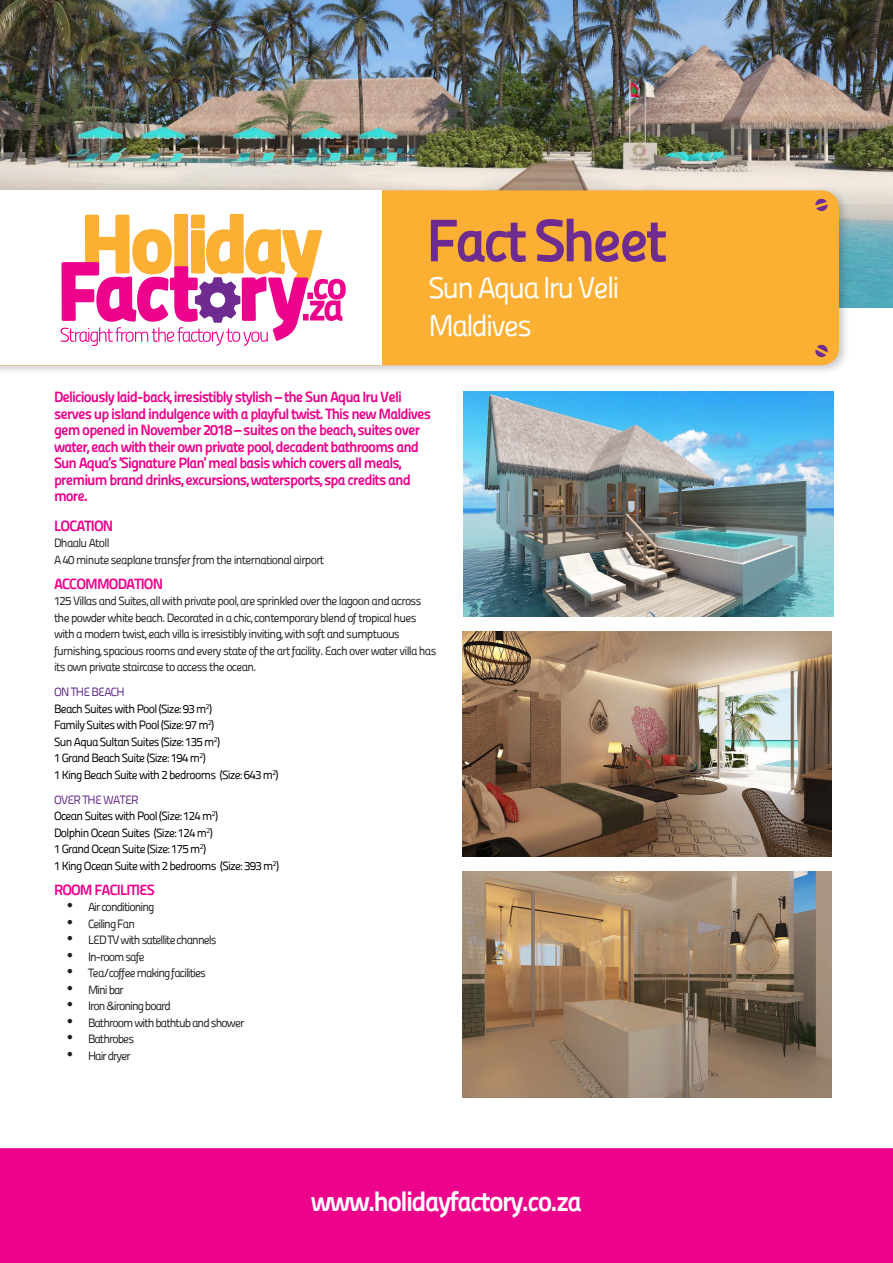
<style>
.page{position:relative;width:893px;height:1263px;background:#fff}
.page>*{position:absolute;margin:0;border:0;box-sizing:border-box;transform-origin:0 0}
.t1{font:60px "Panefresco 800 wt";letter-spacing:-.06em;color:#6e2c91}
.t2{font:30px "Panefresco 400 wt";letter-spacing:-.06em;color:#fff}
.t3{font:27.75px "Panefresco 800 wt";letter-spacing:-.06em;color:#fff}
.t4{font:15px/16.5px "Panefresco 800 wt";letter-spacing:-.06em;color:#ed028c}
.t5{font:12px/16.5px "Panefresco 400 wt";letter-spacing:-.06em;color:#231f20}
.t6{font:12px "Panefresco 400 wt";letter-spacing:-.06em;color:#000}
.t7{font:12px "Panefresco 400 wt";letter-spacing:-.08em;color:#231f20}
.t8{font:12px "Panefresco 400 wt";letter-spacing:-.06em;color:#5e2584}
.s1{font-family:"Times New Roman";font-size:18px}
</style>
<div class="page">
<img style="left:0;top:0;width:893px;height:308px">
<div style="left:0;top:1148px;width:893px;height:115px;background:#ed028c"></div>
<div style="left:0;top:185px;width:850px;height:191px;background:#231f20;opacity:.25"></div>
<div style="left:381px;top:190px;width:458px;height:175px;background:#fbb033"></div>
<svg style="left:815px;top:198px;width:13px;height:14px"></svg>
<svg style="left:815px;top:344px;width:13px;height:14px"></svg>
<div style="left:0;top:190px;width:381px;height:175px;background:#fff"></div>
<svg style="left:61px;top:214px;width:285px;height:132px"></svg>
<img style="left:463px;top:391px;width:370px;height:226px">
<img style="left:462px;top:631px;width:370px;height:226px">
<img style="left:462px;top:872px;width:370px;height:225px">
<p class="t1" style="left:426px;top:194px;width:242px">Fact Sheet</p>
<p class="t2" style="left:428px;top:265px;width:193px">Sun Aqua Iru Veli</p>
<p class="t2" style="left:428px;top:303px;width:105px">Maldives</p>
<p class="t4" style="left:54px;top:388px;width:379px">Deliciously laid-back, irresistibly stylish – the Sun Aqua Iru Veli serves up island indulgence with a playful twist. This new Maldives gem opened in November 2018 – suites on the beach, suites over water, each with their own private pool, decadent bathrooms and Sun Aqua’s ‘Signature Plan’ meal basis which covers all meals, premium brand drinks, excursions, watersports, spa credits and more.</p>
<p class="t4" style="left:54px;top:516px;width:61px">LOCATION</p>
<p class="t5" style="left:54px;top:534px;width:57px">Dhaalu Atoll</p>
<p class="t5" style="left:54px;top:551px;width:272px">A 40 minute seaplane transfer from the international airport</p>
<p class="t4" style="left:54px;top:574px;width:111px">ACCOMMODATION</p>
<p class="t5" style="left:54px;top:592px;width:384px">125 Villas and Suites, all with private pool, are sprinkled over the lagoon and across the powder white beach. Decorated in a chic, contemporary blend of tropical hues with a modern twist, each villa is irresistibly inviting, with soft and sumptuous furnishing, spacious rooms and every state of the art facility. Each over water villa has its own private staircase to access the ocean.</p>
<p class="t8" style="left:54px;top:683px;width:72px">ON THE BEACH</p>
<p class="t6" style="left:54px;top:700px;width:160px">Beach Suites with Pool (Size: 93 m<sup>2</sup>)</p>
<p class="t6" style="left:54px;top:716px;width:162px">Family Suites with Pool (Size: 97 m<sup>2</sup>)</p>
<p class="t6" style="left:54px;top:733px;width:168px">Sun Aqua Sultan Suites (Size: 135 m<sup>2</sup>)</p>
<p class="t6" style="left:54px;top:749px;width:153px">1 Grand Beach Suite (Size: 194 m<sup>2</sup>)</p>
<p class="t6" style="left:54px;top:766px;width:226px">1 King Beach Suite with 2 bedrooms (Size: 643 m<sup>2</sup>)</p>
<p class="t8" style="left:54px;top:791px;width:86px">OVER THE WATER</p>
<p class="t6" style="left:54px;top:807px;width:166px">Ocean Suites with Pool (Size: 124 m<sup>2</sup>)</p>
<p class="t6" style="left:54px;top:824px;width:160px">Dolphin Ocean Suites (Size: 124 m<sup>2</sup>)</p>
<p class="t6" style="left:54px;top:840px;width:154px">1 Grand Ocean Suite (Size: 175 m<sup>2</sup>)</p>
<p class="t6" style="left:54px;top:857px;width:227px">1 King Ocean Suite with 2 bedrooms (Size: 393 m<sup>2</sup>)</p>
<p class="t4" style="left:54px;top:880px;width:102px">ROOM FACILITIES</p>
<p class="t7" style="left:67px;top:898px;width:89px"><span class="s1">•</span> Air conditioning</p>
<p class="t7" style="left:67px;top:915px;width:70px"><span class="s1">•</span> Ceiling Fan</p>
<p class="t7" style="left:67px;top:931px;width:151px"><span class="s1">•</span> LED TV with satellite channels</p>
<p class="t7" style="left:67px;top:948px;width:80px"><span class="s1">•</span> In-room safe</p>
<p class="t7" style="left:67px;top:964px;width:141px"><span class="s1">•</span> Tea/coffee making facilities</p>
<p class="t5" style="left:67px;top:981px;width:59px"><span class="s1">•</span> Mini bar</p>
<p class="t7" style="left:67px;top:997px;width:106px"><span class="s1">•</span> Iron &amp;ironing board</p>
<p class="t7" style="left:67px;top:1014px;width:179px"><span class="s1">•</span> Bathroom with bathtub and shower</p>
<p class="t7" style="left:67px;top:1030px;width:69px"><span class="s1">•</span> Bathrobes</p>
<p class="t7" style="left:67px;top:1047px;width:66px"><span class="s1">•</span> Hair dryer</p>
<p class="t3" style="left:311px;top:1180px;width:273px">www.holidayfactory.co.za</p>
</div>
